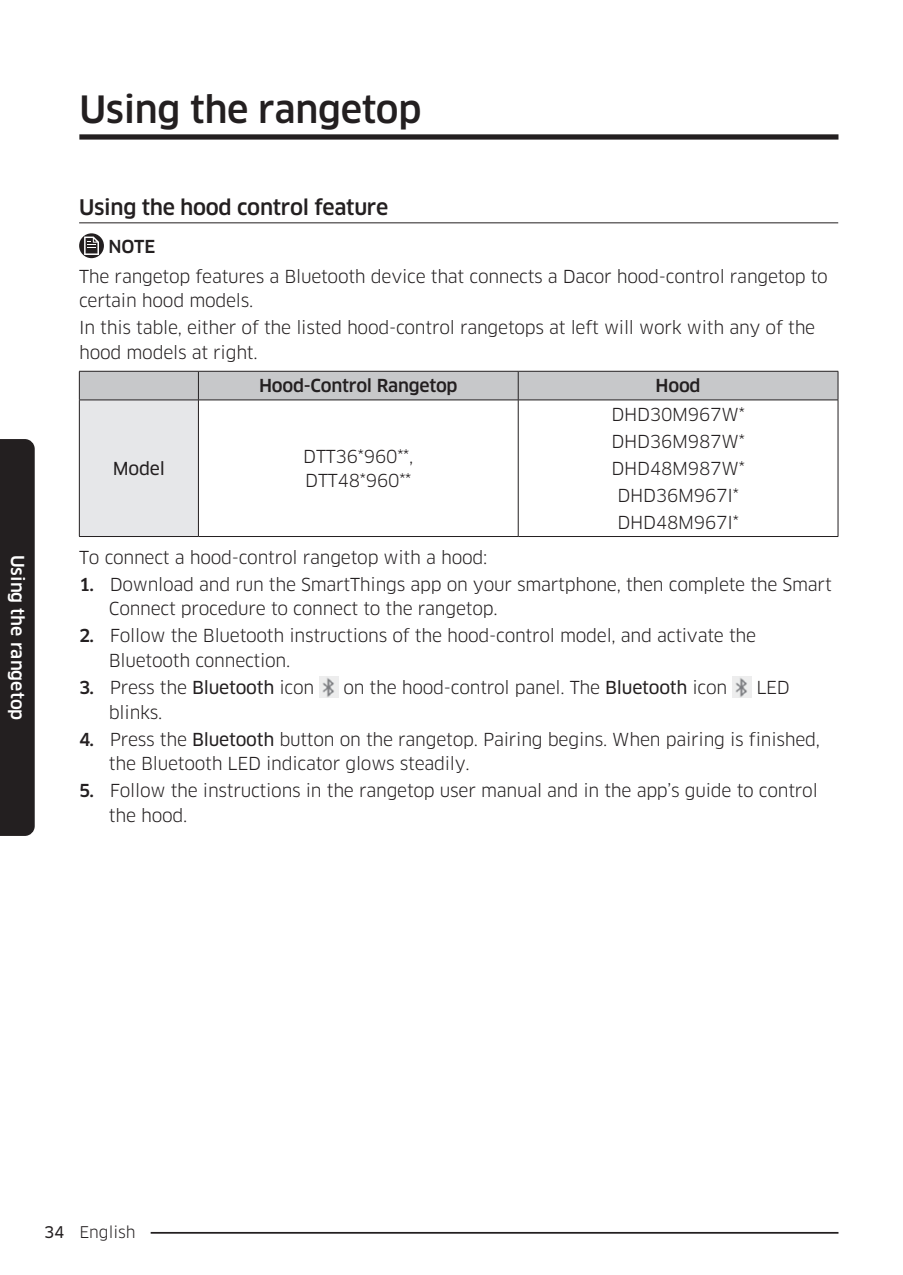
<style>
.page{position:relative;width:903px;height:1275px;background:#fff}
.page>*{position:absolute;margin:0;border:0;box-sizing:border-box;transform-origin:0 0}
.t1{font:500 36.75px "Samsung Clan Pro";letter-spacing:-.01em;color:#231f20}
.t2{font:500 21px "Samsung Clan Pro";letter-spacing:-.015em;color:#231f20}
.t3{font:17.5px/24.5px "Samsung Clan Pro";letter-spacing:-.015em;color:#231f20}
.t4{font:500 17.5px "Samsung Clan Pro";letter-spacing:-.015em;color:#231f20}
.t5{font:500 17.5px "Samsung Clan Pro";color:#fff}
.t6{font:17.5px "Samsung Clan Pro News";letter-spacing:-.015em;color:#231f20}
.t7{font:15.75px "Samsung Clan Pro";color:#231f20}
.s1{font-weight:500}
.s2{font-family:"Samsung Clan Pro News"}
</style>
<div class="page">
<hr style="left:79px;top:1232px;width:759px;height:2px;background:#231f20">
<div style="left:64px;top:1223px;width:87px;height:17px;background:#fff"></div>
<div style="left:0;top:439px;width:35px;height:397px;background:#231f20"></div>
<div style="left:79px;top:134px;width:759px;height:6px;background:#231f20"></div>
<hr style="left:79px;top:222px;width:759px;height:1px;background:#231f20">
<svg style="left:79px;top:233px;width:25px;height:25px"></svg>
<svg style="left:84px;top:237px;width:15px;height:18px"></svg>
<div style="left:79px;top:400px;width:119px;height:136px;background:#e6e7e9"></div>
<svg style="left:79px;top:371px;width:760px;height:29px;background:#bebfc1"></svg>
<hr style="left:79px;top:400px;width:119px;height:1px;background:#231f20">
<hr style="left:79px;top:400px;width:1px;height:136px;background:#231f20">
<hr style="left:198px;top:400px;width:320px;height:1px;background:#231f20">
<hr style="left:198px;top:400px;width:1px;height:136px;background:#231f20">
<hr style="left:518px;top:400px;width:320px;height:1px;background:#231f20">
<hr style="left:518px;top:400px;width:1px;height:136px;background:#231f20">
<hr style="left:838px;top:400px;width:1px;height:136px;background:#231f20">
<hr style="left:79px;top:536px;width:119px;height:1px;background:#231f20">
<hr style="left:198px;top:536px;width:320px;height:1px;background:#231f20">
<hr style="left:518px;top:536px;width:320px;height:1px;background:#231f20">
<img style="left:319px;top:676px;width:19px;height:22px">
<img style="left:732px;top:676px;width:19px;height:22px">
<p class="t5" style="left:28px;top:555px;width:167px;rotate:90deg">Using the rangetop</p>
<h1 class="t1" style="left:79px;top:88px;width:344px">Using the rangetop</h1>
<p class="t2" style="left:79px;top:195px;width:311px">Using the hood control feature</p>
<p class="t4" style="left:109px;top:236px;width:48px">NOTE</p>
<p class="t3" style="left:79px;top:264px;width:750px">The rangetop features a Bluetooth device that connects a Dacor hood-control rangetop to certain hood models.</p>
<p class="t3" style="left:79px;top:315px;width:738px">In this table, either of the listed hood-control rangetops at left will work with any of the hood models at right.</p>
<p class="t4" style="left:259px;top:376px;width:200px">Hood-Control Rangetop</p>
<p class="t4" style="left:655px;top:376px;width:47px">Hood</p>
<p class="t6" style="left:113px;top:458px;width:54px">Model</p>
<p class="t3" style="left:303px;top:444px;width:111px">DTT36*960**,<br>DTT48*960**</p>
<p class="t3" style="left:611px;top:401px;width:135px;line-height:26.9px;text-align:center">DHD30M967W*<br>DHD36M987W*<br>DHD48M987W*<br>DHD36M967I*<br>DHD48M967I*</p>
<p class="t3" style="left:79px;top:545px;width:410px">To connect a hood-control rangetop with a hood:</p>
<p class="t3" style="left:109px;top:572px;width:724px;text-indent:-30px"><span class="s1">1.</span> Download and run the SmartThings app on your smartphone, then complete the Smart<br>Connect procedure to connect to the rangetop.</p>
<p class="t3" style="left:109px;top:623px;width:649px;text-indent:-30px"><span class="s1">2.</span> Follow the Bluetooth instructions of the hood-control model, and activate the<br>Bluetooth connection.</p>
<p class="t3" style="left:79px;top:676px;width:237px"><span class="s1">3.</span> Press the <span class="s2">Bluetooth</span> icon</p>
<p class="t3" style="left:343px;top:676px;width:385px">on the hood-control panel. The <span class="s2">Bluetooth</span> icon</p>
<p class="t3" style="left:756px;top:676px;width:35px">LED</p>
<p class="t3" style="left:109px;top:700px;width:55px">blinks.</p>
<p class="t3" style="left:109px;top:727px;width:713px;text-indent:-30px"><span class="s1">4.</span> Press the <span class="s2">Bluetooth</span> button on the rangetop. Pairing begins. When pairing is finished, the Bluetooth LED indicator glows steadily.</p>
<p class="t3" style="left:109px;top:779px;width:710px;text-indent:-30px"><span class="s1">5.</span> Follow the instructions in the rangetop user manual and in the app’s guide to control the hood.</p>
<p class="t7" style="left:44px;top:1222px;width:93px"><span class="s2">34</span> English</p>
</div>
